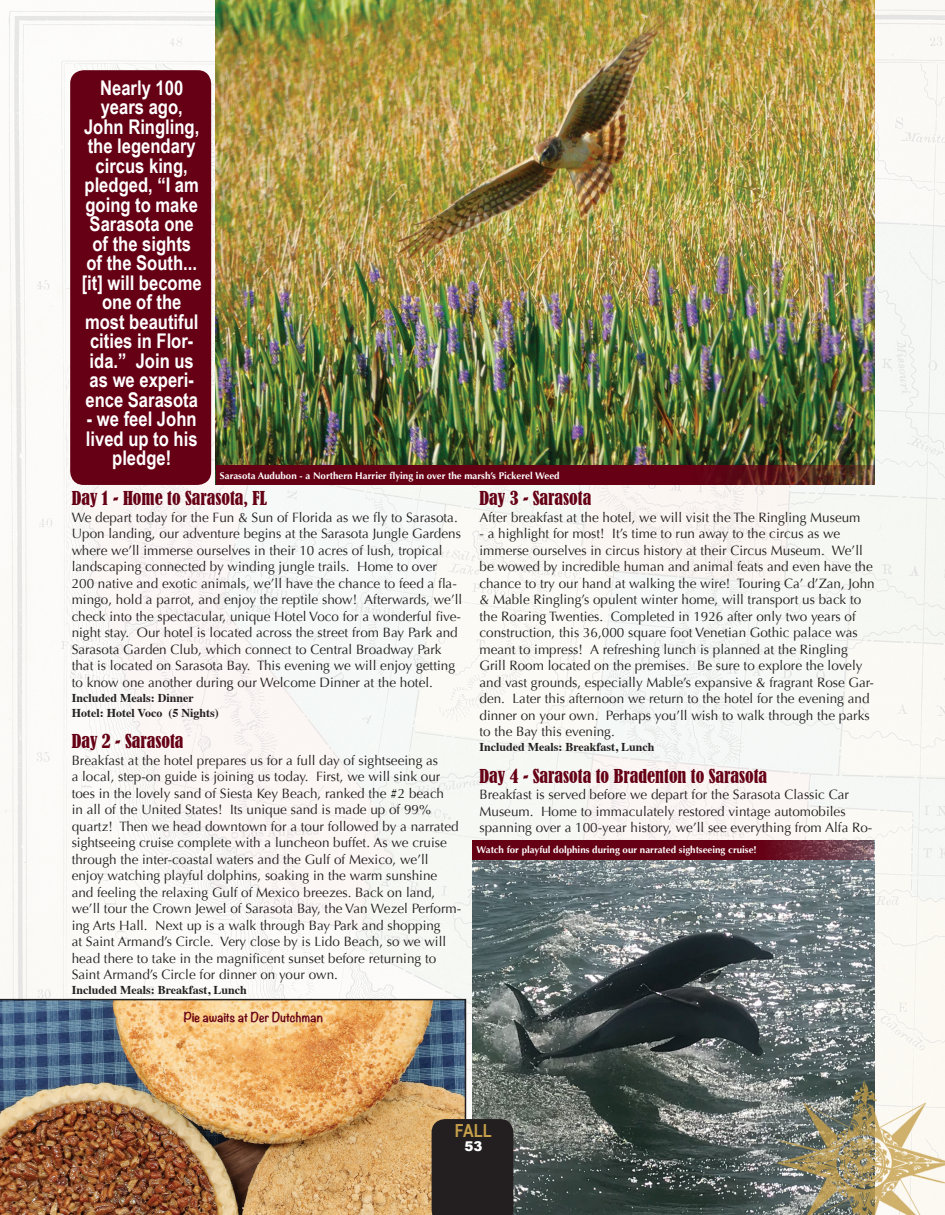
<style>
.page{position:relative;width:945px;height:1215px;background:#fff}
.page>*{position:absolute;margin:0;border:0;box-sizing:border-box;transform-origin:0 0}
.t1{font:700 20.25px/19.5px "Arial Narrow";color:#fff;text-align:center}
.t2{font:condensed 18px "Bernard";color:#660015}
.t3{font:700 18px "Arial Narrow";color:#c6a04a}
.t4{font:13.5px/16.5px "Optima";color:#231f20}
.t5{font:900 13.5px "Arial";color:#fff}
.t6{font:700 12px "Times";color:#231f20}
.t7{font:700 12px "Noteworthy";color:#660015}
.t8{font:700 9.75px "Optima";color:#fff}
</style>
<div class="page">
<img style="left:0;top:0;width:945px;height:1119px">
<div style="left:70px;top:70px;width:141px;height:415px;background:#660015;border-radius:14px"></div>
<img style="left:216px;top:0;width:659px;height:466px">
<svg style="left:216px;top:466px;width:659px;height:19px;fill:#660015"></svg>
<img style="left:472px;top:859px;width:402px;height:356px">
<svg style="left:472px;top:840px;width:402px;height:19px;fill:#660015"></svg>
<img style="left:0;top:999px;width:466px;height:216px">
<div style="left:432px;top:1119px;width:81px;height:96px;background:#231f20"></div>
<img style="left:762px;top:1074px;width:183px;height:141px">
<p class="t1" style="left:82px;top:77px;width:121px">Nearly 100 years ago,<br>John Ringling, the legendary circus king, pledged, “I am going to make<br>Sarasota one of the sights<br>of the South... [it] will become one of the most beautiful cities in Flor&shy;ida.” Join us as we experi&shy;ence Sarasota</p>
<p class="t1" style="left:86px;top:408px;width:113px">- we feel John lived up to his pledge!</p>
<p class="t8" style="left:220px;top:470px;width:341px">Sarasota Audubon - a Northern Harrier flying in over the marsh’s Pickerel Weed</p>
<p class="t2" style="left:72px;top:488px;width:197px">Day 1 - Home to Sarasota, FL</p>
<p class="t4" style="left:72px;top:509px;width:392px">We depart today for the Fun &amp; Sun of Florida as we fly to Sarasota.<br>Upon landing, our adventure begins at the Sarasota Jungle Gardens where we’ll immerse ourselves in their 10 acres of lush, tropical landscaping connected by winding jungle trails. Home to over 200 native and exotic animals, we’ll have the chance to feed a fla&shy;mingo, hold a parrot, and enjoy the reptile show! Afterwards, we’ll check into the spectacular, unique Hotel Voco for a wonderful five&shy;night stay. Our hotel is located across the street from Bay Park and Sarasota Garden Club, which connect to Central Broadway Park that is located on Sarasota Bay. This evening we will enjoy getting to know one another during our Welcome Dinner at the hotel.</p>
<p class="t6" style="left:72px;top:686px;width:124px">Included Meals: Dinner</p>
<p class="t6" style="left:72px;top:701px;width:148px">Hotel: Hotel Voco (5 Nights)</p>
<p class="t2" style="left:72px;top:731px;width:113px">Day 2 - Sarasota</p>
<p class="t4" style="left:72px;top:752px;width:391px">Breakfast at the hotel prepares us for a full day of sightseeing as<br>a local, step-on guide is joining us today. First, we will sink our toes in the lovely sand of Siesta Key Beach, ranked the #2 beach<br>in all of the United States! Its unique sand is made up of 99% quartz! Then we head downtown for a tour followed by a narrated sightseeing cruise complete with a luncheon buffet. As we cruise through the inter-coastal waters and the Gulf of Mexico, we’ll enjoy watching playful dolphins, soaking in the warm sunshine and feeling the relaxing Gulf of Mexico breezes. Back on land, we’ll tour the Crown Jewel of Sarasota Bay, the Van Wezel Perform&shy;ing Arts Hall. Next up is a walk through Bay Park and shopping<br>at Saint Armand’s Circle. Very close by is Lido Beach, so we will head there to take in the magnificent sunset before returning to Saint Armand’s Circle for dinner on your own.</p>
<p class="t6" style="left:72px;top:979px;width:177px">Included Meals: Breakfast, Lunch</p>
<p class="t7" style="left:184px;top:1007px;width:141px">Pie awaits at Der Dutchman</p>
<p class="t2" style="left:480px;top:488px;width:113px">Day 3 - Sarasota</p>
<p class="t4" style="left:480px;top:509px;width:383px">After breakfast at the hotel, we will visit the The Ringling Museum</p>
<p class="t4" style="left:480px;top:526px;width:397px">- a highlight for most! It’s time to run away to the circus as we immerse ourselves in circus history at their Circus Museum. We’ll be wowed by incredible human and animal feats and even have the chance to try our hand at walking the wire! Touring Ca’ d’Zan, John &amp; Mable Ringling’s opulent winter home, will transport us back to the Roaring Twenties. Completed in 1926 after only two years of construction, this 36,000 square foot Venetian Gothic palace was meant to impress! A refreshing lunch is planned at the Ringling Grill Room located on the premises. Be sure to explore the lovely and vast grounds, especially Mable’s expansive &amp; fragrant Rose Gar&shy;den. Later this afternoon we return to the hotel for the evening and dinner on your own. Perhaps you’ll wish to walk through the parks to the Bay this evening.</p>
<p class="t6" style="left:480px;top:736px;width:177px">Included Meals: Breakfast, Lunch</p>
<p class="t2" style="left:480px;top:765px;width:289px">Day 4 - Sarasota to Bradenton to Sarasota</p>
<p class="t4" style="left:480px;top:787px;width:394px">Breakfast is served before we depart for the Sarasota Classic Car<br>Museum. Home to immaculately restored vintage automobiles spanning over a 100-year history, we’ll see everything from Alfa Ro-</p>
<p class="t8" style="left:476px;top:844px;width:282px">Watch for playful dolphins during our narrated sightseeing cruise!</p>
<p class="t3" style="left:455px;top:1117px;width:38px">FALL</p>
<p class="t5" style="left:465px;top:1137px;width:20px">53</p>
</div>
